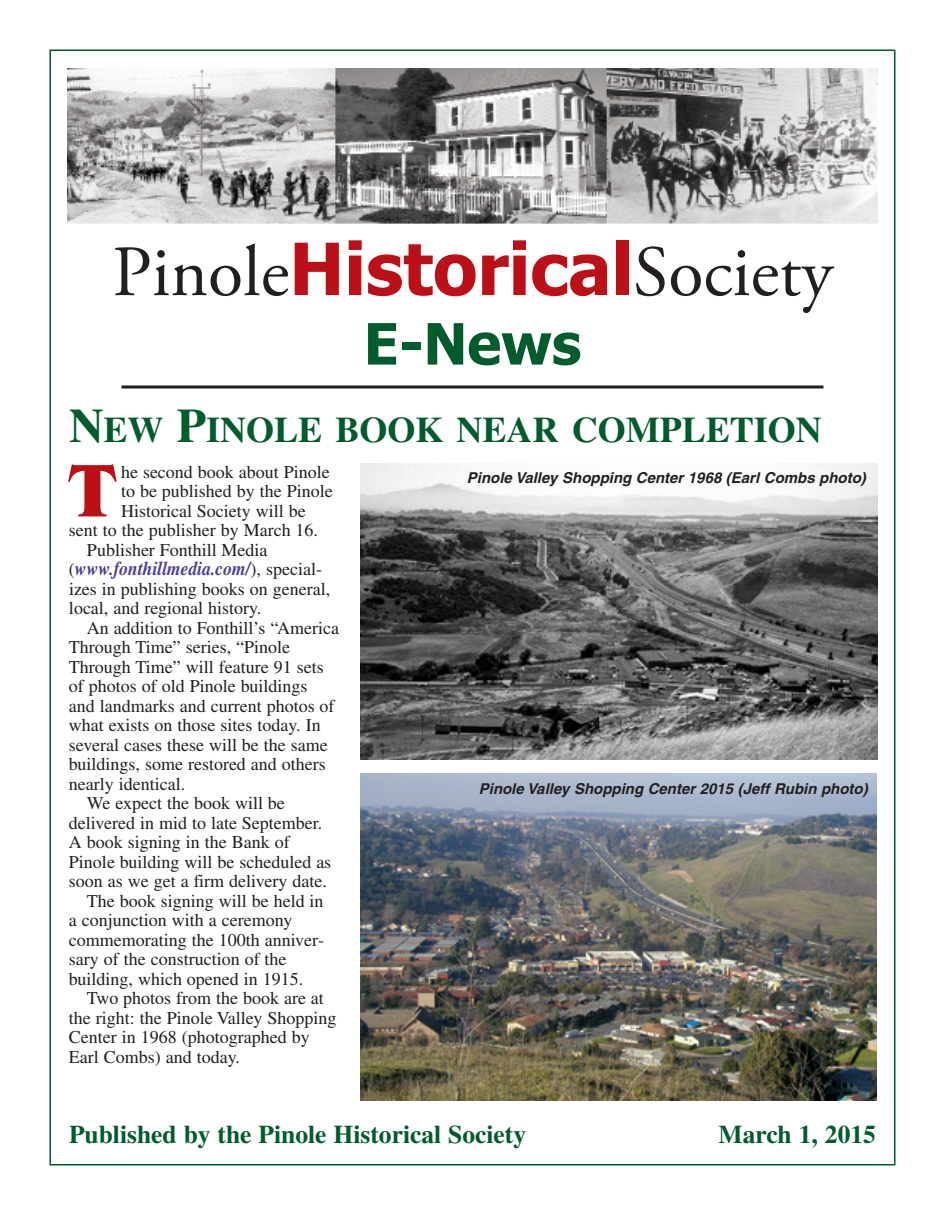
<style>
.page{position:relative;width:945px;height:1215px;background:#fff}
.page>*{position:absolute;margin:0;border:0;box-sizing:border-box;transform-origin:0 0}
.t1{font:700 78px "Benguiat";color:#bb1018}
.t2{font:72px "Adobe Garamond Pro";color:#231f20}
.t3{font:700 57px "Tahoma";color:#005b2d}
.t4{font:700 36px "Times";color:#005b2d}
.t5{font:700 25.5px "Times";color:#005b2d}
.t6{font:italic 700 19.5px "Times";color:#4d3c98;scale:.9 1}
.t7{font:18px/19.5px "Times";color:#231f20}
.t8{font:italic 700 15px "Helvetica";color:#231f20}
.s1{font-family:"Tahoma";font-weight:700;color:#bb1018}
.s2{font-size:48px}
.s3{font-weight:400;font-style:normal;font-size:18px;color:#231f20}
</style>
<div class="page">
<img style="left:68px;top:69px;width:810px;height:155px">
<hr style="left:122px;top:386px;width:702px;height:2px;background:#231f20">
<img style="left:360px;top:464px;width:518px;height:295px">
<img style="left:360px;top:774px;width:517px;height:326px">
<h2 class="t2" style="left:112px;top:244px;width:722px">Pinole<span class="s1">Historical</span>Society</h2>
<h3 class="t3" style="left:364px;top:308px;width:219px">E-News</h3>
<h3 class="t4" style="left:69px;top:417px;width:754px"><span class="s2">N</span>EW <span class="s2">P</span>INOLE BOOK NEAR COMPLETION</h3>
<p class="t7" style="left:121px;top:464px;width:210px">he second book about Pinole</p>
<p class="t7" style="left:121px;top:483px;width:213px">to be published by the Pinole</p>
<p class="t7" style="left:121px;top:503px;width:186px">Historical Society will be</p>
<p class="t7" style="left:69px;top:522px;width:251px">sent to the publisher by March 16.</p>
<p class="t7" style="left:87px;top:542px;width:182px">Publisher Fonthill Media</p>
<p class="t6" style="left:69px;top:561px;width:283px"><span class="s3">(</span>www.fonthillmedia.com/<span class="s3">), special-</span></p>
<p class="t7" style="left:69px;top:581px;width:263px">izes in publishing books on general, local, and regional history.</p>
<p class="t7" style="left:87px;top:620px;width:254px">An addition to Fonthill’s “America</p>
<p class="t7" style="left:69px;top:639px;width:223px">Through Time” series, “Pinole</p>
<p class="t7" style="left:69px;top:659px;width:256px">Through Time” will feature 91 sets</p>
<p class="t7" style="left:69px;top:678px;width:240px">of photos of old Pinole buildings</p>
<p class="t7" style="left:69px;top:698px;width:267px">and landmarks and current photos of</p>
<p class="t7" style="left:69px;top:717px;width:253px">what exists on those sites today. In</p>
<p class="t7" style="left:69px;top:737px;width:260px">several cases these will be the same</p>
<p class="t7" style="left:69px;top:756px;width:258px">buildings, some restored and others</p>
<p class="t7" style="left:69px;top:776px;width:118px">nearly identical.</p>
<p class="t7" style="left:87px;top:795px;width:199px">We expect the book will be</p>
<p class="t7" style="left:69px;top:815px;width:255px">delivered in mid to late September.</p>
<p class="t7" style="left:69px;top:834px;width:222px">A book signing in the Bank of</p>
<p class="t7" style="left:69px;top:854px;width:264px">Pinole building will be scheduled as</p>
<p class="t7" style="left:69px;top:873px;width:259px">soon as we get a firm delivery date.</p>
<p class="t7" style="left:87px;top:893px;width:238px">The book signing will be held in</p>
<p class="t7" style="left:69px;top:912px;width:225px">a conjunction with a ceremony</p>
<p class="t7" style="left:69px;top:932px;width:257px">commemorating the 100th anniver-</p>
<p class="t7" style="left:69px;top:951px;width:219px">sary of the construction of the</p>
<p class="t7" style="left:69px;top:971px;width:236px">building, which opened in 1915.</p>
<p class="t7" style="left:87px;top:990px;width:239px">Two photos from the book are at</p>
<p class="t7" style="left:69px;top:1010px;width:269px">the right: the Pinole Valley Shopping</p>
<p class="t7" style="left:69px;top:1029px;width:242px">Center in 1968 (photographed by</p>
<p class="t7" style="left:69px;top:1049px;width:173px">Earl Combs) and today.</p>
<h1 class="t1" style="left:69px;top:462px;width:48px">T</h1>
<p class="t8" style="left:467px;top:472px;width:400px">Pinole Valley Shopping Center 1968 (Earl Combs photo)</p>
<p class="t8" style="left:479px;top:784px;width:390px">Pinole Valley Shopping Center 2015 (Jeff Rubin photo)</p>
<h3 class="t5" style="left:69px;top:1126px;width:459px">Published by the Pinole Historical Society</h3>
<h3 class="t5" style="left:719px;top:1126px;width:159px">March 1, 2015</h3>
</div>
